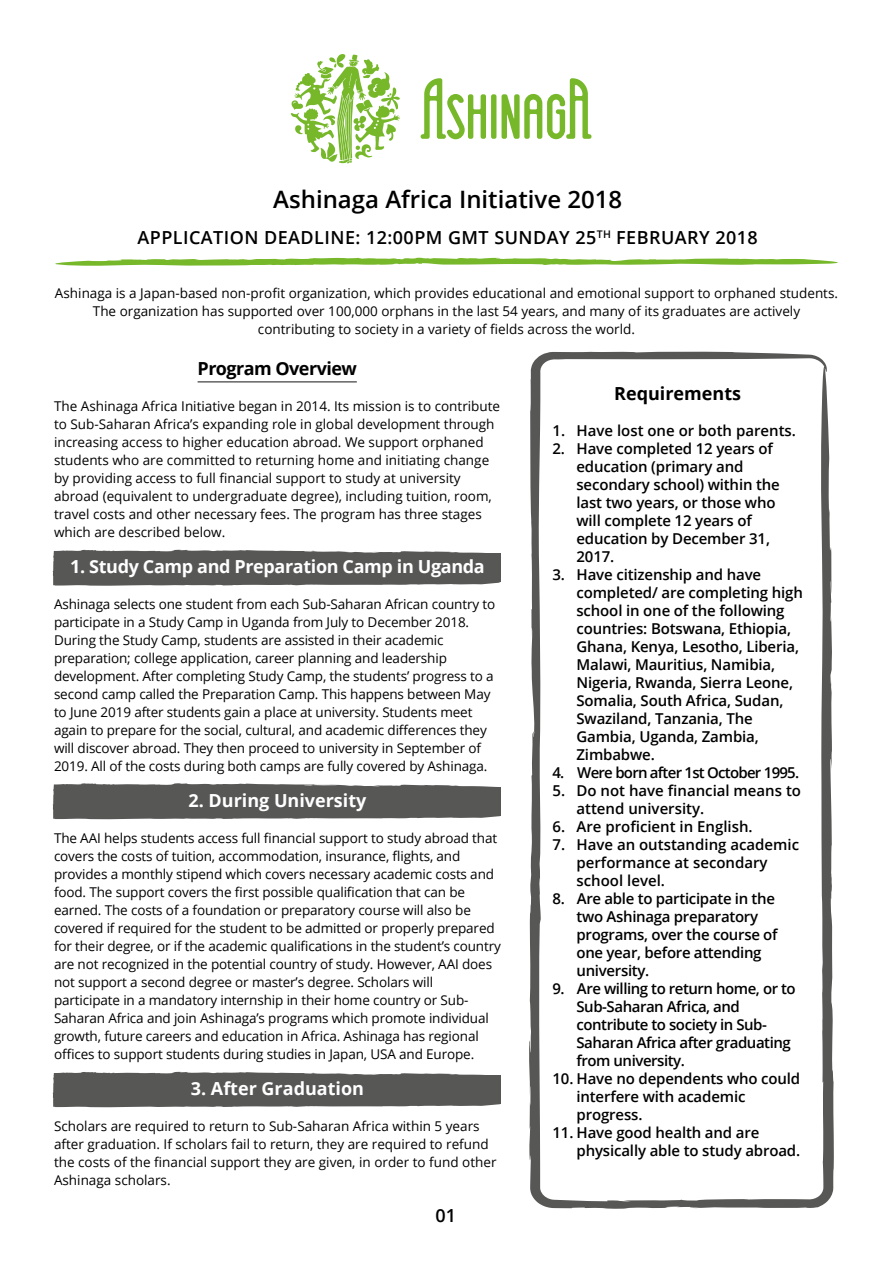
<style>
.page{position:relative;width:893px;height:1263px;background:#fff}
.page>*{position:absolute;margin:0;border:0;box-sizing:border-box;transform-origin:0 0}
.t1{font:600 24px "Open Sans";color:#000}
.t2{font:600 18px "Open Sans";letter-spacing:.025em;color:#000}
.t3{font:700 18px "Open Sans";letter-spacing:-.02em;color:#fff}
.t4{font:700 18px "Open Sans";color:#fff}
.t5{font:700 18px "Open Sans";letter-spacing:-.03em;color:#000}
.t6{font:700 18px "Open Sans";color:#000}
.t7{font:600 15px/18px "Open Sans";letter-spacing:-.01em;color:#000}
.t8{font:600 15px/18px "Open Sans";letter-spacing:-.03em;color:#000}
.t9{font:600 15px "Open Sans";letter-spacing:-.05em;color:#000}
.t10{font:13.5px/18px "Open Sans";letter-spacing:-.01em;color:#000}
</style>
<div class="page">
<svg style="left:52px;top:1072px;width:449px;height:35px;background:#60605f"></svg>
<svg style="left:52px;top:783px;width:449px;height:36px;background:#626261"></svg>
<svg style="left:52px;top:550px;width:449px;height:36px;background:#626261"></svg>
<hr style="left:198px;top:381px;width:159px;height:2px;background:#646363">
<div style="left:491px;top:94px;width:5px;height:45px;background:#76b82a;border-radius:2px"></div>
<svg style="left:421px;top:78px;width:65px;height:61px"></svg>
<svg style="left:502px;top:78px;width:89px;height:61px"></svg>
<svg style="left:291px;top:54px;width:109px;height:110px"></svg>
<svg style="left:55px;top:257px;width:783px;height:9px"></svg>
<svg style="left:529px;top:351px;width:305px;height:858px"></svg>
<h1 class="t1" style="left:273px;top:182px;width:350px">Ashinaga Africa Initiative 2018</h1>
<h2 class="t2" style="left:137px;top:225px;width:622px">APPLICATION DEADLINE: 12:00PM GMT SUNDAY 25<sup>TH</sup> FEBRUARY 2018</h2>
<p class="t10" style="left:55px;top:283px;width:785px;text-align:center">Ashinaga is a Japan-based non-profit organization, which provides educational and emotional support to orphaned students.<br>The organization has supported over 100,000 orphans in the last 54 years, and many of its graduates are actively contributing to society in a variety of fields across the world.</p>
<h2 class="t5" style="left:198px;top:356px;width:161px">Program Overview</h2>
<p class="t10" style="left:54px;top:397px;width:448px">The Ashinaga Africa Initiative began in 2014. Its mission is to contribute to Sub-Saharan Africa’s expanding role in global development through increasing access to higher education abroad. We support orphaned students who are committed to returning home and initiating change by providing access to full financial support to study at university abroad (equivalent to undergraduate degree), including tuition, room, travel costs and other necessary fees. The program has three stages which are described below.</p>
<h2 class="t3" style="left:70px;top:554px;width:416px">1. Study Camp and Preparation Camp in Uganda</h2>
<p class="t10" style="left:54px;top:595px;width:443px">Ashinaga selects one student from each Sub-Saharan African country to participate in a Study Camp in Uganda from July to December 2018.<br>During the Study Camp, students are assisted in their academic preparation; college application, career planning and leadership development. After completing Study Camp, the students’ progress to a second camp called the Preparation Camp. This happens between May to June 2019 after students gain a place at university. Students meet again to prepare for the social, cultural, and academic differences they will discover abroad. They then proceed to university in September of 2019. All of the costs during both camps are fully covered by Ashinaga.</p>
<h2 class="t4" style="left:188px;top:788px;width:180px">2. During University</h2>
<p class="t10" style="left:54px;top:829px;width:448px">The AAI helps students access full financial support to study abroad that covers the costs of tuition, accommodation, insurance, flights, and provides a monthly stipend which covers necessary academic costs and food. The support covers the first possible qualification that can be earned. The costs of a foundation or preparatory course will also be covered if required for the student to be admitted or properly prepared for their degree, or if the academic qualifications in the student’s country are not recognized in the potential country of study. However, AAI does not support a second degree or master’s degree. Scholars will participate in a mandatory internship in their home country or Sub-Saharan Africa and join Ashinaga’s programs which promote individual growth, future careers and education in Africa. Ashinaga has regional offices to support students during studies in Japan, USA and Europe.</p>
<h2 class="t4" style="left:191px;top:1076px;width:175px">3. After Graduation</h2>
<p class="t10" style="left:54px;top:1117px;width:444px">Scholars are required to return to Sub-Saharan Africa within 5 years after graduation. If scholars fail to return, they are required to refund the costs of the financial support they are given, in order to fund other Ashinaga scholars.</p>
<h2 class="t2" style="left:435px;top:1203px;width:22px">01</h2>
<h2 class="t6" style="left:614px;top:381px;width:128px">Requirements</h2>
<p class="t7" style="left:552px;top:421px;width:245px">1. Have lost one or both parents.</p>
<p class="t7" style="left:576px;top:439px;width:205px;text-indent:-24px">2. Have completed 12 years of education (primary and secondary school) within the last two years, or those who will complete 12 years of education by December 31,<br>2017.</p>
<p class="t7" style="left:576px;top:565px;width:228px;text-indent:-24px">3. Have citizenship and have completed/ are completing high school in one of the following countries: Botswana, Ethiopia,<br>Ghana, Kenya, Lesotho, Liberia,<br>Malawi, Mauritius, Namibia,<br>Nigeria, Rwanda, Sierra Leone,<br>Somalia, South Africa, Sudan,<br>Swaziland, Tanzania, The<br>Gambia, Uganda, Zambia,<br>Zimbabwe.</p>
<p class="t9" style="left:552px;top:763px;width:248px">4. Were born after 1st October 1995.</p>
<p class="t7" style="left:576px;top:781px;width:226px;text-indent:-24px">5. Do not have financial means to attend university.</p>
<p class="t7" style="left:552px;top:817px;width:202px">6. Are proficient in English.</p>
<p class="t7" style="left:576px;top:835px;width:224px;text-indent:-24px">7. Have an outstanding academic performance at secondary school level.</p>
<p class="t7" style="left:576px;top:889px;width:203px;text-indent:-24px">8. Are able to participate in the two Ashinaga preparatory programs, over the course of one year, before attending university.</p>
<p class="t8" style="left:576px;top:979px;width:221px;text-indent:-24px">9. Are willing to return home, or to<br>Sub-Saharan Africa, and contribute to society in Sub-<br>Saharan Africa after graduating from university.</p>
<p class="t7" style="left:576px;top:1069px;width:225px;text-indent:-24px">10. Have no dependents who could interfere with academic progress.</p>
<p class="t7" style="left:576px;top:1123px;width:225px;text-indent:-24px">11. Have good health and are physically able to study abroad.</p>
</div>
